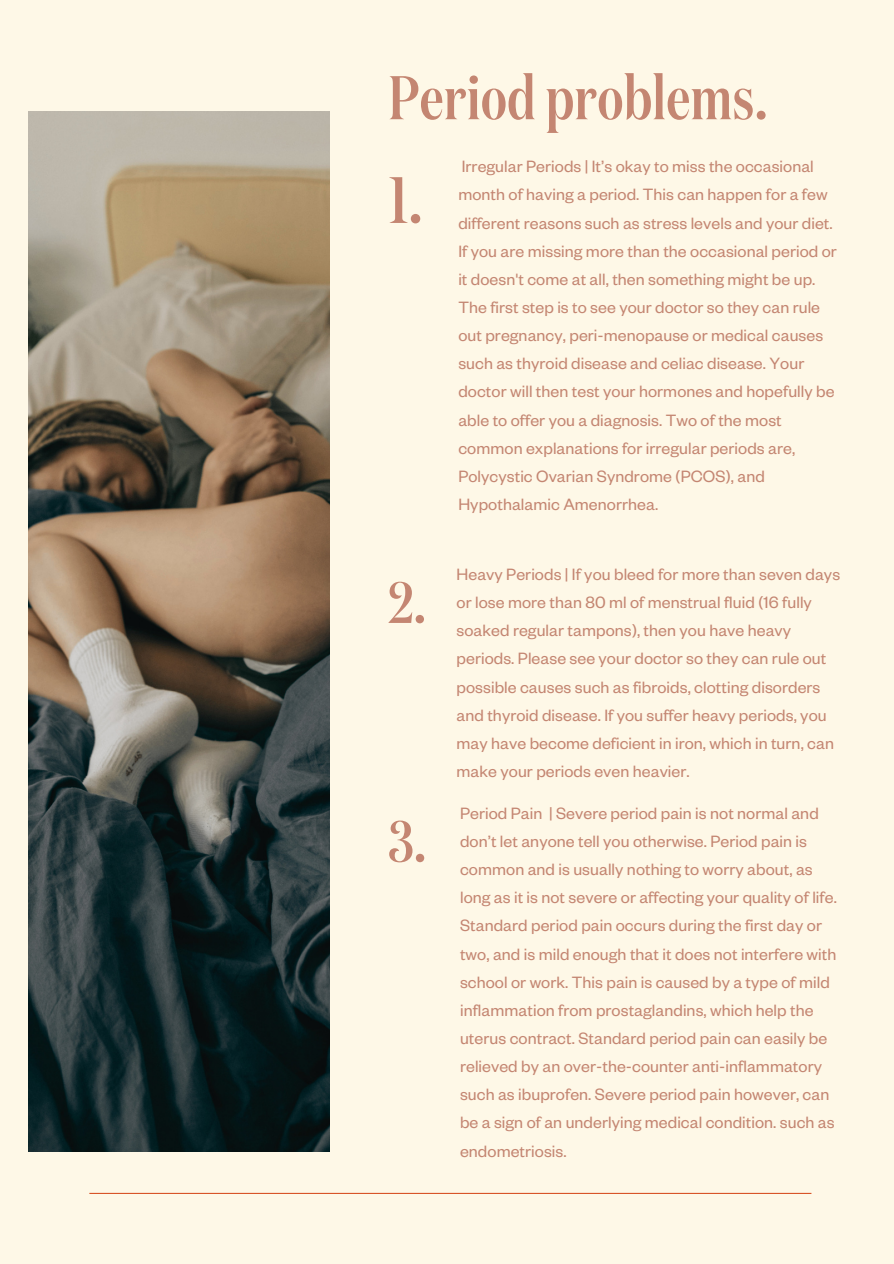
<style>
.page{position:relative;width:894px;height:1264px;background:#fff}
.page>*{position:absolute;margin:0;border:0;box-sizing:border-box;transform-origin:0 0}
.t1{font:500 65.4px "Domaine Display Cd";color:#c48672}
.t2{font:500 61.5px "Domaine Display Cd";letter-spacing:.01em;color:#c48672}
.t3{font:500 58.05px "Domaine Display Cd";color:#c48672}
.t4{font:18px/28.2px "Founders Grotesk";letter-spacing:.005em;color:#c48672}
</style>
<div class="page">
<div style="left:0;top:0;width:893px;height:1263px;background:#fef8e7"></div>
<img style="left:29px;top:112px;width:300px;height:1039px">
<hr style="left:89px;top:1192px;width:722px;height:1px;background:#d85528">
<h1 class="t2" style="left:388px;top:56px;width:380px">Period problems.</h1>
<h1 class="t4" style="left:458px;top:156px;width:380px">Irregular Periods | It’s okay to miss the occasional month of having a period. This can happen for a few different reasons such as stress levels and your diet.<br>If you are missing more than the occasional period or it doesn't come at all, then something might be up.<br>The first step is to see your doctor so they can rule out pregnancy, peri-menopause or medical causes such as thyroid disease and celiac disease. Your doctor will then test your hormones and hopefully be able to offer you a diagnosis. Two of the most common explanations for irregular periods are, Polycystic Ovarian Syndrome (PCOS), and Hypothalamic Amenorrhea.</h1>
<p class="t1" style="left:388px;top:155px;width:35px">1.</p>
<p class="t3" style="left:388px;top:563px;width:39px">2.</p>
<h2 class="t3" style="left:388px;top:802px;width:39px">3.</h2>
<h2 class="t4" style="left:456px;top:563px;width:385px">Heavy Periods | If you bleed for more than seven days or lose more than 80 ml of menstrual fluid (16 fully soaked regular tampons), then you have heavy periods. Please see your doctor so they can rule out possible causes such as fibroids, clotting disorders and thyroid disease. If you suffer heavy periods, you may have become deficient in iron, which in turn, can make your periods even heavier.</h2>
<p class="t4" style="left:460px;top:802px;width:378px">Period Pain | Severe period pain is not normal and don’t let anyone tell you otherwise. Period pain is common and is usually nothing to worry about, as long as it is not severe or affecting your quality of life.<br>Standard period pain occurs during the first day or two, and is mild enough that it does not interfere with school or work. This pain is caused by a type of mild inflammation from prostaglandins, which help the uterus contract. Standard period pain can easily be relieved by an over-the-counter anti-inflammatory such as ibuprofen. Severe period pain however, can be a sign of an underlying medical condition. such as endometriosis.</p>
</div>
